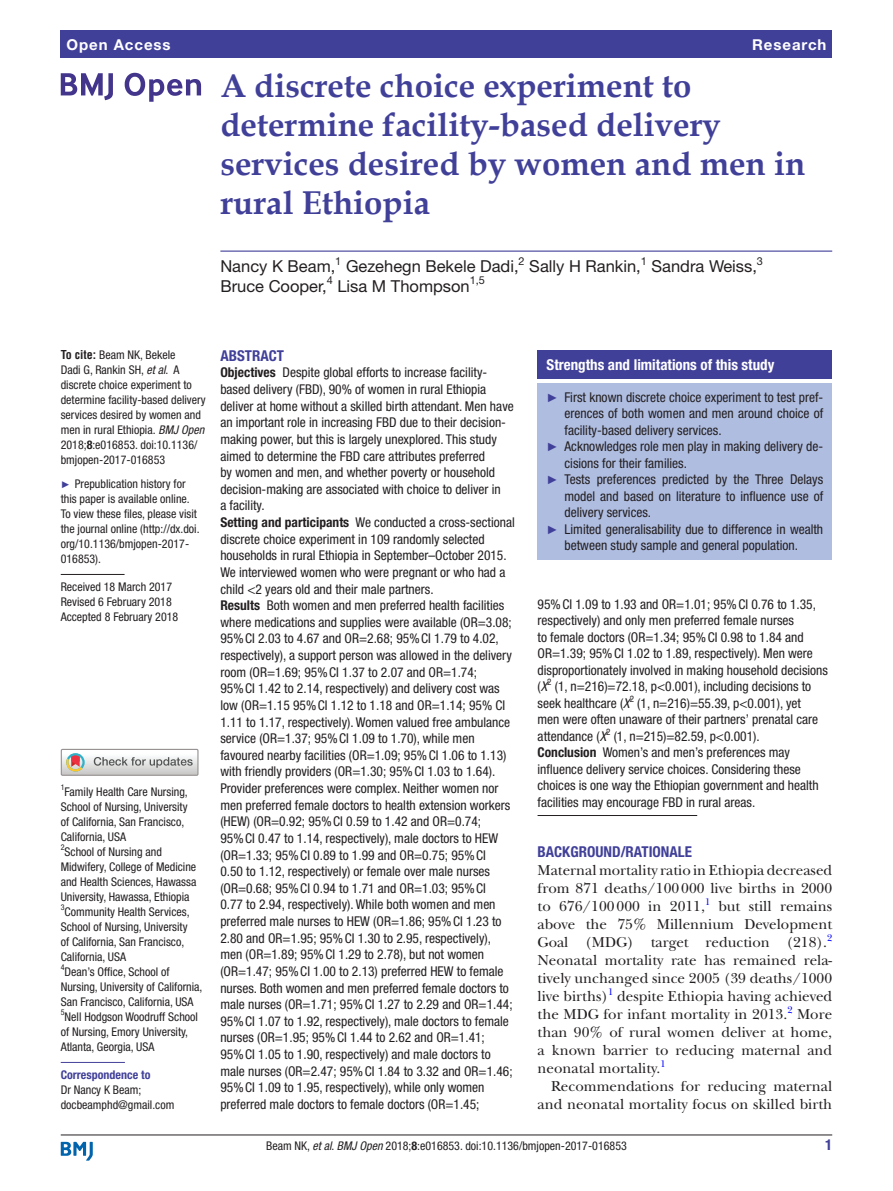
<style>
.page{position:relative;width:893px;height:1191px;background:#fff}
.page>*{position:absolute;margin:0;border:0;box-sizing:border-box;transform-origin:0 0}
.t1{font:700 33px/39px "Book Antiqua";color:#414099}
.t2{font:16.5px "Helvetica Neue LT Std";color:#231f20}
.t3{font:15px/18px "New Baskerville";color:#231f20;text-align:justify}
.t4{font:700 condensed 15px "Helvetica Neue LT Std";color:#fff}
.t5{font:700 condensed 15px "Helvetica Neue LT Std";color:#414099}
.t6{font:700 15px "Helvetica Neue LT Std";letter-spacing:.065em;color:#fff}
.t7{font:condensed 13.5px/16.6px "Helvetica Neue LT Std";color:#231f20}
.t8{font:condensed 12px/15px "Helvetica Neue LT Std";color:#231f20}
.t9{font:700 condensed 12px "Helvetica Neue LT Std";color:#414099}
.t10{font:10.95px "Helvetica Neue LT Std";color:#231f20}
.t11{font:9.9px "New Baskerville";color:#00f}
.t12{font:condensed 7.95px "Helvetica Neue LT Std";color:#231f20}
.s1{font-family:"Helvetica LT Std";font-weight:700}
.s2{font-style:italic}
.s3{font-weight:700}
.s4{font-family:"Arial";font-stretch:normal;font-size:9.75px;color:#414099}
.s5{font-family:"Arial";font-stretch:normal;font-size:12px;color:#414099}
</style>
<div class="page">
<hr style="left:61px;top:1134px;width:771px;height:1px;background:#231f20">
<svg style="left:61px;top:1141px;width:32px;height:19px"></svg>
<div style="left:61px;top:31px;width:771px;height:27px;background:#414099"></div>
<hr style="left:220px;top:250px;width:612px;height:2px;background:#414099">
<hr style="left:61px;top:574px;width:64px;height:1px;background:#231f20">
<hr style="left:61px;top:1062px;width:64px;height:1px;background:#414099">
<svg style="left:61px;top:73px;width:52px;height:27px"></svg>
<svg style="left:125px;top:73px;width:76px;height:29px"></svg>
<div style="left:61px;top:749px;width:138px;height:27px;border:1px solid #969090"></div>
<svg style="left:61px;top:749px;width:137px;height:26px"></svg>
<hr style="left:538px;top:815px;width:159px;height:1px;background:#231f20">
<div style="left:538px;top:350px;width:294px;height:29px;background:#414099"></div>
<div style="left:538px;top:383px;width:294px;height:176px;background:#afbde1"></div>
<p class="t6" style="left:66px;top:35px;width:106px">Open Access</p>
<p class="t6" style="left:752px;top:35px;width:76px">Research</p>
<h1 class="t1" style="left:220px;top:66px;width:586px">A discrete choice experiment to determine facility-based delivery services desired by women and men in rural Ethiopia</h1>
<p class="t2" style="left:220px;top:257px;width:116px">Nancy K Beam,</p>
<p class="t10" style="left:335px;top:254px;width:8px">1</p>
<p class="t2" style="left:346px;top:257px;width:174px">Gezehegn Bekele Dadi,</p>
<p class="t10" style="left:519px;top:254px;width:8px">2</p>
<p class="t2" style="left:529px;top:257px;width:113px">Sally H Rankin,</p>
<p class="t10" style="left:641px;top:254px;width:8px">1</p>
<p class="t2" style="left:651px;top:257px;width:107px">Sandra Weiss,</p>
<p class="t10" style="left:757px;top:254px;width:8px">3</p>
<p class="t2" style="left:220px;top:276px;width:108px">Bruce Cooper,</p>
<p class="t10" style="left:327px;top:274px;width:8px">4</p>
<p class="t2" style="left:337px;top:276px;width:134px">Lisa M Thompson</p>
<p class="t10" style="left:470px;top:274px;width:17px">1,5</p>
<p class="t8" style="left:61px;top:347px;width:146px"><span class="s1">To cite:</span> Beam NK, Bekele<br>Dadi G, Rankin SH, <span class="s2">et al</span>. A discrete choice experiment to determine facility-based delivery services desired by women and men in rural Ethiopia. <span class="s2">BMJ Open<br></span>2018;<span class="s3">8</span>:e016853. doi:10.1136/ bmjopen-2017-016853</p>
<p class="t8" style="left:61px;top:476px;width:140px"><span class="s4">►</span> Prepublication history for this paper is available online.<br>To view these files, please visit the journal online (http://dx.doi. org/10.1136/bmjopen-2017-<br>016853).</p>
<p class="t8" style="left:61px;top:579px;width:119px">Received 18 March 2017<br>Revised 6 February 2018<br>Accepted 8 February 2018</p>
<p class="t12" style="left:61px;top:783px;width:5px">1</p>
<p class="t8" style="left:61px;top:784px;width:129px;text-indent:4px">Family Health Care Nursing,<br>School of Nursing, University of California, San Francisco,<br>California, USA</p>
<p class="t12" style="left:61px;top:843px;width:5px">2</p>
<p class="t8" style="left:61px;top:844px;width:137px;text-indent:4px">School of Nursing and<br>Midwifery, College of Medicine and Health Sciences, Hawassa<br>University, Hawassa, Ethiopia</p>
<p class="t12" style="left:61px;top:903px;width:5px">3</p>
<p class="t8" style="left:61px;top:904px;width:130px;text-indent:4px">Community Health Services,<br>School of Nursing, University of California, San Francisco,<br>California, USA</p>
<p class="t12" style="left:61px;top:963px;width:5px">4</p>
<p class="t8" style="left:61px;top:964px;width:143px;text-indent:4px">Dean’s Office, School of<br>Nursing, University of California,<br>San Francisco, California, USA<br><sup>5</sup>Nell Hodgson Woodruff School of Nursing, Emory University,<br>Atlanta, Georgia, USA</p>
<p class="t9" style="left:61px;top:1067px;width:91px">Correspondence to</p>
<p class="t8" style="left:61px;top:1082px;width:115px">Dr Nancy K Beam; docbeamphd@gmail.com</p>
<p class="t5" style="left:220px;top:346px;width:65px">Abstract</p>
<p class="t7" style="left:220px;top:364px;width:296px"><span class="s3">Objectives</span> Despite global efforts to increase facility&shy;based delivery (FBD), 90% of women in rural Ethiopia deliver at home without a skilled birth attendant. Men have an important role in increasing FBD due to their decision&shy;making power, but this is largely unexplored. This study aimed to determine the FBD care attributes preferred<br>by women and men, and whether poverty or household decision-making are associated with choice to deliver in<br>a facility.<br><span class="s3">Setting and participants</span> We conducted a cross-sectional discrete choice experiment in 109 randomly selected households in rural Ethiopia in September–October 2015.<br>We interviewed women who were pregnant or who had a child &lt;2 years old and their male partners.<br><span class="s3">Results</span> Both women and men preferred health facilities where medications and supplies were available (OR=3.08; 95%CI 2.03 to 4.67 and OR=2.68; 95%CI 1.79 to 4.02, respectively), a support person was allowed in the delivery room (OR=1.69; 95%CI 1.37 to 2.07 and OR=1.74; 95%CI 1.42 to 2.14, respectively) and delivery cost was low (OR=1.15 95%CI 1.12 to 1.18 and OR=1.14; 95% CI 1.11 to 1.17, respectively). Women valued free ambulance service (OR=1.37; 95%CI 1.09 to 1.70), while men favoured nearby facilities (OR=1.09; 95%CI 1.06 to 1.13) with friendly providers (OR=1.30; 95%CI 1.03 to 1.64).<br>Provider preferences were complex. Neither women nor men preferred female doctors to health extension workers (HEW) (OR=0.92; 95%CI 0.59 to 1.42 and OR=0.74; 95%CI 0.47 to 1.14, respectively), male doctors to HEW (OR=1.33; 95%CI 0.89 to 1.99 and OR=0.75; 95%CI<br>0.50 to 1.12, respectively) or female over male nurses (OR=0.68; 95%CI 0.94 to 1.71 and OR=1.03; 95%CI<br>0.77 to 2.94, respectively). While both women and men preferred male nurses to HEW (OR=1.86; 95%CI 1.23 to 2.80 and OR=1.95; 95%CI 1.30 to 2.95, respectively), men (OR=1.89; 95%CI 1.29 to 2.78), but not women (OR=1.47; 95%CI 1.00 to 2.13) preferred HEW to female nurses. Both women and men preferred female doctors to male nurses (OR=1.71; 95%CI 1.27 to 2.29 and OR=1.44; 95%CI 1.07 to 1.92, respectively), male doctors to female nurses (OR=1.95; 95%CI 1.44 to 2.62 and OR=1.41; 95%CI 1.05 to 1.90, respectively) and male doctors to male nurses (OR=2.47; 95%CI 1.84 to 3.32 and OR=1.46; 95%CI 1.09 to 1.95, respectively), while only women preferred male doctors to female doctors (OR=1.45;</p>
<p class="t4" style="left:547px;top:355px;width:229px">Strengths and limitations of this study</p>
<p class="t7" style="left:547px;top:388px;width:278px"><span class="s5">►</span> First known discrete choice experiment to test pref-</p>
<p class="t7" style="left:565px;top:405px;width:260px">erences of both women and men around choice of</p>
<p class="t7" style="left:565px;top:421px;width:159px">facility-based delivery services.</p>
<p class="t7" style="left:547px;top:438px;width:278px"><span class="s5">►</span> Acknowledges role men play in making delivery de-</p>
<p class="t7" style="left:565px;top:454px;width:124px">cisions for their families.</p>
<p class="t7" style="left:547px;top:471px;width:278px"><span class="s5">►</span> Tests preferences predicted by the Three Delays</p>
<p class="t7" style="left:565px;top:487px;width:260px">model and based on literature to influence use of</p>
<p class="t7" style="left:565px;top:504px;width:88px">delivery services.</p>
<p class="t7" style="left:547px;top:520px;width:278px"><span class="s5">►</span> Limited generalisability due to difference in wealth</p>
<p class="t7" style="left:565px;top:537px;width:235px">between study sample and general population.</p>
<p class="t7" style="left:538px;top:595px;width:292px">95%CI 1.09 to 1.93 and OR=1.01; 95%CI 0.76 to 1.35, respectively) and only men preferred female nurses<br>to female doctors (OR=1.34; 95%CI 0.98 to 1.84 and OR=1.39; 95%CI 1.02 to 1.89, respectively). Men were disproportionately involved in making household decisions (<span class="s2">X</span><sup>2</sup> (1, n=216)=72.18, p&lt;0.001), including decisions to seek healthcare (<span class="s2">X</span><sup>2</sup> (1, n=216)=55.39, p&lt;0.001), yet<br>men were often unaware of their partners’ prenatal care attendance (<span class="s2">X</span><sup>2</sup> (1, n=215)=82.59, p&lt;0.001).<br><span class="s3">Conclusion</span> Women’s and men’s preferences may influence delivery service choices. Considering these choices is one way the Ethiopian government and health facilities may encourage FBD in rural areas.</p>
<p class="t5" style="left:538px;top:843px;width:156px">Background/rationale</p>
<p class="t3" style="left:538px;top:861px;width:296px">Maternal mortality ratio in Ethiopia decreased from 871 deaths/100000 live births in 2000 to 676/100000 in 2011,</p>
<p class="t11" style="left:705px;top:895px;width:7px">1</p>
<p class="t3" style="left:538px;top:897px;width:296px;text-indent:181px">but still remains above the 75% Millennium Development Goal (MDG) target reduction (218).</p>
<p class="t11" style="left:827px;top:931px;width:7px">2</p>
<p class="t3" style="left:538px;top:951px;width:296px">Neonatal mortality rate has remained rela&shy;tively unchanged since 2005 (39 deaths/1000 live births)</p>
<p class="t11" style="left:608px;top:985px;width:7px">1</p>
<p class="t3" style="left:538px;top:987px;width:296px;text-indent:80px">despite Ethiopia having achieved the MDG for infant mortality in 2013.</p>
<p class="t11" style="left:787px;top:1003px;width:7px">2</p>
<p class="t3" style="left:538px;top:1005px;width:296px;text-indent:260px">More than 90% of rural women deliver at home, a known barrier to reducing maternal and neonatal mortality.</p>
<p class="t11" style="left:660px;top:1057px;width:7px">1</p>
<p class="t3" style="left:538px;top:1077px;width:296px;text-align:right">Recommendations for reducing maternal and neonatal mortality focus on skilled birth</p>
<p class="t8" style="left:266px;top:1137px;width:362px">Beam NK, <span class="s2">et al</span>. <span class="s2">BMJ Open</span> 2018;<span class="s3">8</span>:e016853. doi:10.1136/bmjopen-2017-016853</p>
<p class="t5" style="left:825px;top:1135px;width:9px">1</p>
</div>
